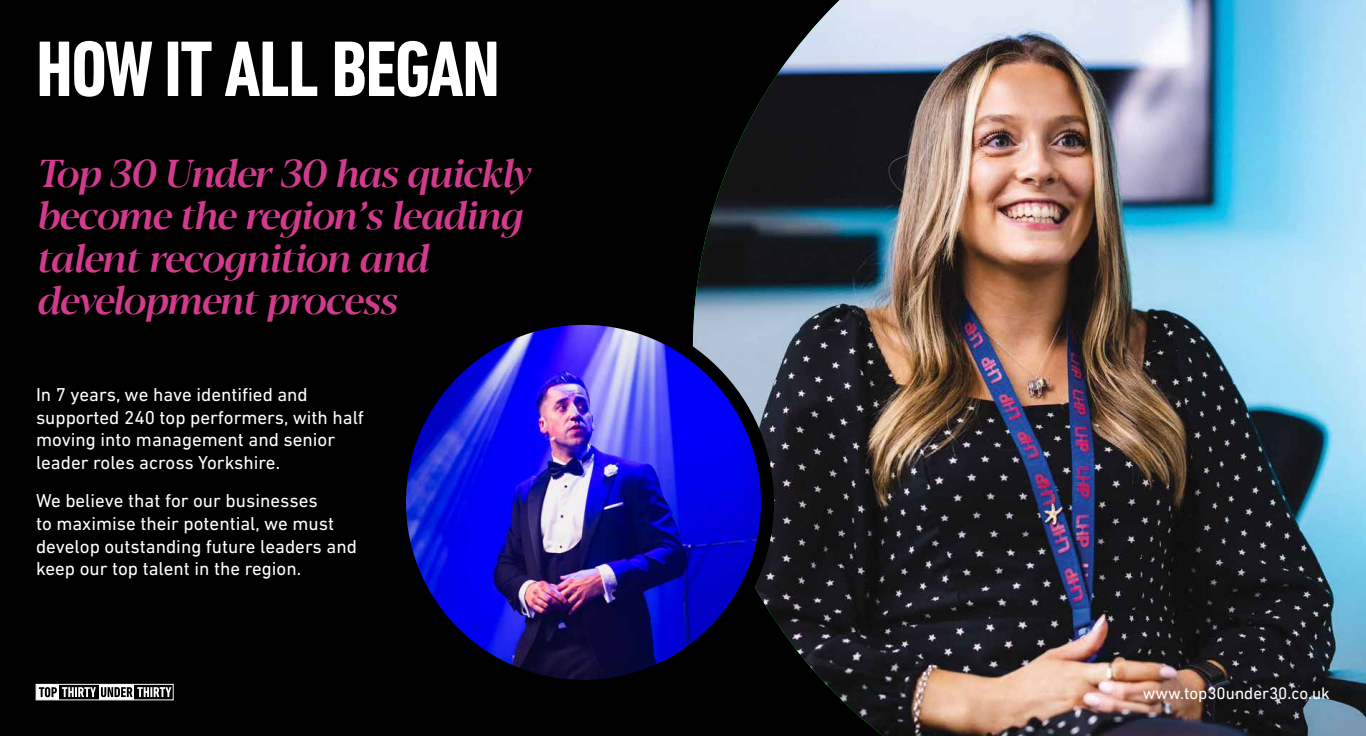
<style>
.page{position:relative;width:1366px;height:736px;background:#000}
.page>*{position:absolute;margin:0;border:0;box-sizing:border-box;transform-origin:0 0}
.t1{font:700 condensed 80px "DIN Next LT Pro";letter-spacing:-.02em;color:#fff}
.t2{font:italic 500 38.7px/42.4px "Blacker Display";letter-spacing:-.03em;color:#d23b8d}
.t3{font:19px/22.8px "DIN Next LT Pro";color:#fff}
.t4{font:17px "DIN Next LT Pro";color:#fff}
</style>
<div class="page">
<img style="left:693px;top:0;width:673px;height:736px">
<svg style="left:36px;top:684px;width:137px;height:16px"></svg>
<img style="left:400px;top:318px;width:368px;height:368px;border-radius:184px">
<div style="left:393px;top:312px;width:381px;height:381px;border:13px solid #000;border-radius:50%"></div>
<h1 class="t1" style="left:36px;top:24px;width:466px">HOW IT ALL BEGAN</h1>
<h2 class="t2" style="left:36px;top:154px;width:495px">Top 30 Under 30 has quickly become the region’s leading talent recognition and development process</h2>
<p class="t3" style="left:36px;top:383px;width:330px">In 7 years, we have identified and supported 240 top performers, with half moving into management and senior leader roles across Yorkshire.</p>
<p class="t3" style="left:36px;top:489px;width:322px">We believe that for our businesses<br>to maximise their potential, we must develop outstanding future leaders and keep our top talent in the region.</p>
<p class="t4" style="left:1143px;top:683px;width:189px">www.top30under30.co.uk</p>
</div>
